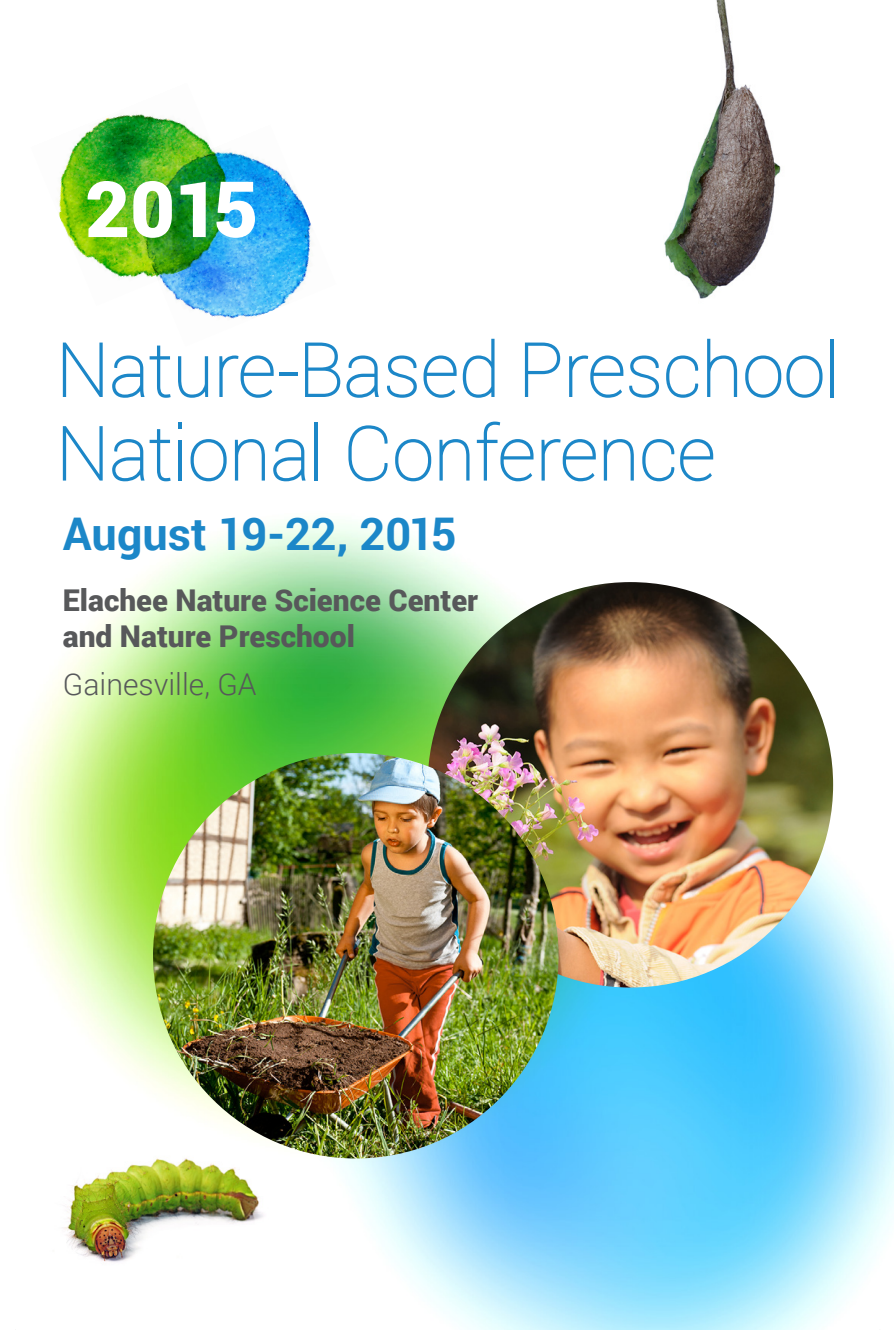
<style>
.page{position:relative;width:894px;height:1330px;background:#fff}
.page>*{position:absolute;margin:0;border:0;box-sizing:border-box;transform-origin:0 0}
.t1{font:900 77.7px "Roboto";color:#fff}
.t2{font:700 45px "Roboto";color:#1c87c8}
.t3{font:900 30px/36px "Roboto";color:#57585a}
.t4{font:300 30px "Roboto";color:#57585a}
</style>
<div class="page">
<img style="left:13px;top:422px;width:880px;height:907px">
<img style="left:58px;top:114px;width:125px;height:163px">
<img style="left:119px;top:124px;width:192px;height:195px">
<img style="left:427px;top:582px;width:406px;height:405px;border-radius:203px">
<img style="left:153px;top:753px;width:405px;height:405px;border-radius:203px">
<svg style="left:63px;top:342px;width:40px;height:55px"></svg>
<svg style="left:112px;top:355px;width:32px;height:43px"></svg>
<svg style="left:150px;top:345px;width:21px;height:53px"></svg>
<svg style="left:178px;top:356px;width:30px;height:42px"></svg>
<svg style="left:219px;top:355px;width:54px;height:43px"></svg>
<hr style="left:279px;top:372px;width:19px;height:3px;background:#1c87c8">
<svg style="left:305px;top:342px;width:35px;height:55px"></svg>
<svg style="left:346px;top:355px;width:33px;height:43px"></svg>
<svg style="left:387px;top:355px;width:30px;height:43px"></svg>
<svg style="left:423px;top:355px;width:33px;height:43px"></svg>
<svg style="left:463px;top:339px;width:31px;height:59px"></svg>
<svg style="left:525px;top:342px;width:35px;height:55px"></svg>
<svg style="left:569px;top:355px;width:54px;height:43px"></svg>
<svg style="left:629px;top:355px;width:30px;height:43px"></svg>
<svg style="left:666px;top:355px;width:32px;height:43px"></svg>
<svg style="left:707px;top:339px;width:30px;height:58px"></svg>
<svg style="left:745px;top:355px;width:77px;height:43px"></svg>
<svg style="left:63px;top:426px;width:40px;height:54px"></svg>
<svg style="left:112px;top:439px;width:32px;height:42px"></svg>
<svg style="left:150px;top:429px;width:21px;height:52px"></svg>
<hr style="left:179px;top:440px;width:3px;height:40px;background:#1c87c8">
<svg style="left:179px;top:422px;width:3px;height:6px"></svg>
<svg style="left:190px;top:439px;width:37px;height:42px"></svg>
<svg style="left:235px;top:439px;width:30px;height:41px"></svg>
<svg style="left:273px;top:439px;width:32px;height:42px"></svg>
<hr style="left:314px;top:422px;width:4px;height:58px;background:#1c87c8">
<svg style="left:348px;top:425px;width:39px;height:56px"></svg>
<svg style="left:395px;top:439px;width:36px;height:42px"></svg>
<svg style="left:439px;top:439px;width:30px;height:41px"></svg>
<svg style="left:477px;top:421px;width:56px;height:60px"></svg>
<svg style="left:541px;top:439px;width:54px;height:42px"></svg>
<svg style="left:603px;top:439px;width:30px;height:41px"></svg>
<svg style="left:642px;top:439px;width:32px;height:42px"></svg>
<svg style="left:680px;top:439px;width:33px;height:42px"></svg>
<svg style="left:830px;top:339px;width:3px;height:58px"></svg>
<img style="left:664px;top:0;width:117px;height:299px">
<img style="left:50px;top:1147px;width:220px;height:134px">
<p class="t1" style="left:85px;top:154px;width:174px">2015</p>
<p class="t2" style="left:63px;top:502px;width:395px">August 19-22, 2015</p>
<p class="t3" style="left:63px;top:581px;width:417px">Elachee Nature Science Center and Nature Preschool</p>
<p class="t4" style="left:63px;top:664px;width:195px">Gainesville, GA</p>
</div>
